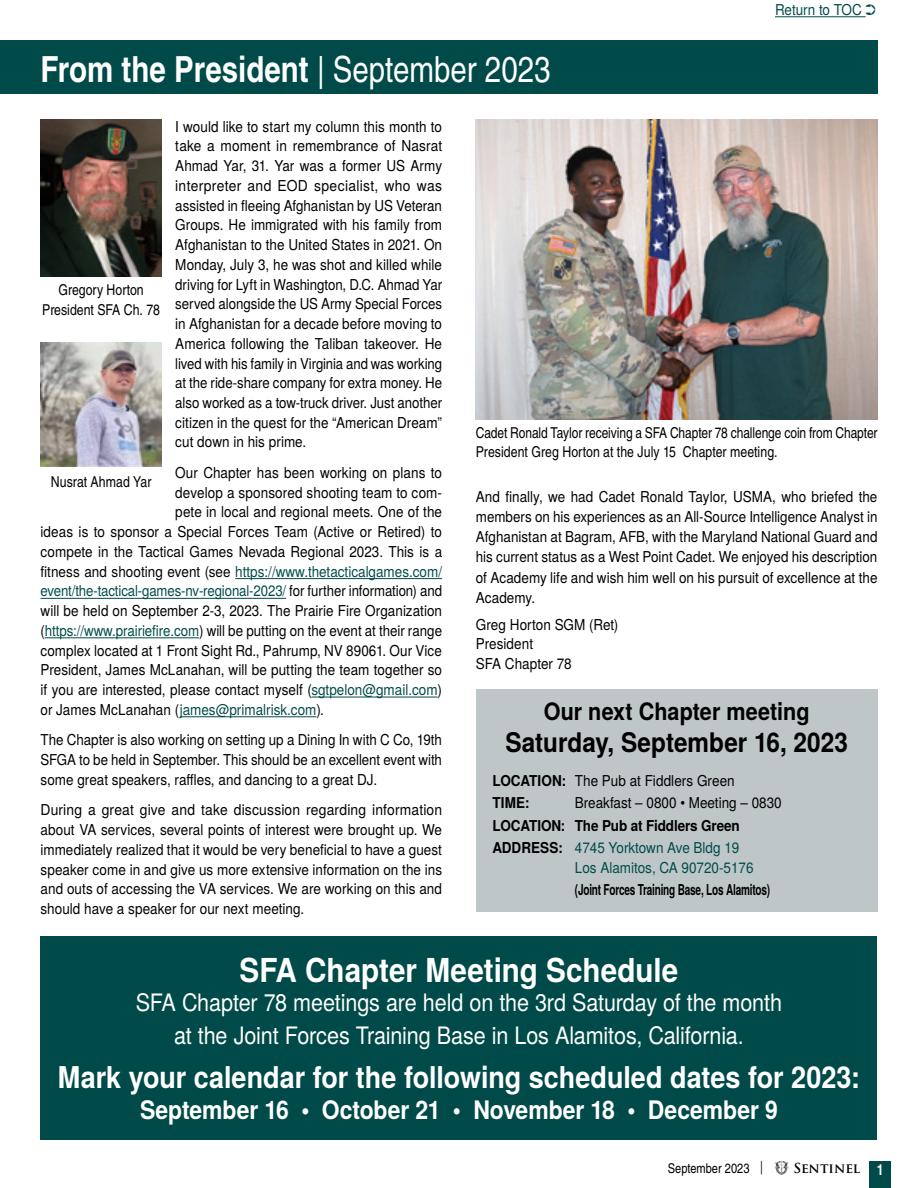
<style>
.page{position:relative;width:918px;height:1188px;background:#fff}
.page>*{position:absolute;margin:0;border:0;box-sizing:border-box;transform-origin:0 0}
.t1{font:700 36px "Te X Gyre Heros Condensed";color:#fff}
.t2{font:700 33px "Te X Gyre Heros";color:#fff;scale:.9 1}
.t3{font:700 30px "Te X Gyre Heros";color:#fff;scale:.9 1}
.t4{font:700 27px "Te X Gyre Heros";color:#000;scale:.9 1}
.t5{font:700 25.5px "Te X Gyre Heros";color:#fff;scale:.9 1}
.t6{font:24px/32.4px "Te X Gyre Heros";letter-spacing:-.01em;color:#fff;text-align:center;scale:.9 1}
.t7{font:700 24px "Te X Gyre Heros";color:#000;scale:.9 1}
.t8{font:15px/19.8px "Te X Gyre Heros";color:#000;text-align:justify;scale:.9 1}
.t9{font:15px/19.8px "Te X Gyre Heros";color:#000;text-align:justify;scale:.93 1}
.t10{font:15px/19.8px "Te X Gyre Heros";color:#000;text-align:justify;scale:.89 1}
.t11{font:15px/19.5px "Te X Gyre Heros Condensed";color:#000;text-align:center}
.t12{font:15px "Te X Gyre Heros";color:#004b49;scale:.9 1}
.t13{font:15px "Te X Gyre Heros";color:#004b49;scale:.88 1}
.t14{font:700 15px/22.4px "Te X Gyre Heros";letter-spacing:-.02em;color:#000;scale:.9 1}
.t15{font:700 15px "Te X Gyre Heros";letter-spacing:-.02em;color:#000;scale:.67 1}
.t16{font:700 15px "Te X Gyre Heros Condensed";color:#fff}
.t17{font:13.5px "Te X Gyre Heros Condensed";color:#000}
.t18{font:700 13.5px "Trajan Pro";color:#000}
.t19{font:13.5px "Trajan Pro";color:#000}
.s1{font-weight:400}
.s2{color:#000}
.s3{color:#004b49}
.s4{font-weight:700}
.s5{font-weight:400;color:#004b49}
</style>
<div class="page">
<div style="left:869px;top:1161px;width:22px;height:27px;background:#004b49"></div>
<svg style="left:774px;top:1161px;width:15px;height:14px"></svg>
<div style="left:0;top:40px;width:878px;height:54px;background:#004b49"></div>
<hr style="left:235px;top:578px;width:207px;height:1px;background:#004b49">
<hr style="left:40px;top:598px;width:246px;height:1px;background:#004b49">
<hr style="left:45px;top:637px;width:154px;height:1px;background:#004b49">
<hr style="left:311px;top:697px;width:127px;height:1px;background:#004b49">
<hr style="left:180px;top:716px;width:136px;height:1px;background:#004b49">
<img style="left:41px;top:120px;width:121px;height:157px">
<div style="left:476px;top:689px;width:402px;height:37px;background:#bec6c7"></div>
<div style="left:476px;top:725px;width:402px;height:40px;background:#bec6c7"></div>
<div style="left:476px;top:761px;width:402px;height:42px;background:#bec6c7"></div>
<div style="left:476px;top:783px;width:402px;height:42px;background:#bec6c7"></div>
<div style="left:476px;top:805px;width:402px;height:42px;background:#bec6c7"></div>
<div style="left:476px;top:828px;width:402px;height:62px;background:#bec6c7"></div>
<div style="left:476px;top:870px;width:402px;height:42px;background:#bec6c7"></div>
<div style="left:40px;top:936px;width:838px;height:203px;background:#004b49"></div>
<img style="left:40px;top:342px;width:121px;height:124px">
<img style="left:476px;top:120px;width:402px;height:299px">
<hr style="left:775px;top:16px;width:91px;height:1px;background:#004b49">
<p class="t12" style="left:775px;top:-2px;width:114px">Return to TOC ➲</p>
<h1 class="t1" style="left:40px;top:42px;width:512px">From the President <span class="s1">| September 2023</span></h1>
<p class="t8" style="left:175px;top:115px;width:298px">I would like to start my column this month to take a moment in remembrance of Nasrat Ahmad Yar, 31. Yar was a former US Army interpreter and EOD specialist, who was assisted in fleeing Afghanistan by US Veteran Groups. He immigrated with his family from Afghanistan to the United States in 2021. On Monday, July 3, he was shot and killed while driving for Lyft in Washington, D.C. Ahmad Yar served alongside the US Army Special Forces in Afghanistan for a decade before moving to America following the Taliban takeover. He lived with his family in Virginia and was working at the ride-share company for extra money. He also worked as a tow-truck driver. Just another citizen in the quest for the “American Dream” cut down in his prime.</p>
<p class="t8" style="left:175px;top:462px;width:298px">Our Chapter has been working on plans to</p>
<p class="t8" style="left:175px;top:481px;width:298px">develop a sponsored shooting team to com-</p>
<p class="t8" style="left:175px;top:501px;width:298px">pete in local and regional meets. One of the</p>
<p class="t8" style="left:41px;top:521px;width:448px">ideas is to sponsor a Special Forces Team (Active or Retired) to</p>
<p class="t8" style="left:41px;top:541px;width:448px">compete in the Tactical Games Nevada Regional 2023. This is a</p>
<p class="t12" style="left:41px;top:559px;width:448px"><span class="s2">fitness and shooting event (see</span> https://www.thetacticalgames.com/</p>
<p class="t13" style="left:40px;top:579px;width:458px">event/the-tactical-games-nv-regional-2023/ <span class="s2">for further information) and</span></p>
<p class="t8" style="left:40px;top:600px;width:448px">will be held on September 2-3, 2023. The Prairie Fire Organization</p>
<p class="t10" style="left:40px;top:620px;width:453px">(<span class="s3">https://www.prairiefire.com</span>) will be putting on the event at their range</p>
<p class="t8" style="left:40px;top:639px;width:448px">complex located at 1 Front Sight Rd., Pahrump, NV 89061. Our Vice</p>
<p class="t8" style="left:40px;top:659px;width:448px">President, James McLanahan, will be putting the team together so</p>
<p class="t8" style="left:40px;top:679px;width:448px">if you are interested, please contact myself (<span class="s3">sgtpelon@gmail.com</span>)</p>
<p class="t12" style="left:40px;top:698px;width:317px"><span class="s2">or James McLanahan (</span>james@primalrisk.com<span class="s2">).</span></p>
<p class="t10" style="left:40px;top:729px;width:453px">The Chapter is also working on setting up a Dining In with C Co, 19th SFGA to be held in September. This should be an excellent event with some great speakers, raffles, and dancing to a great DJ.</p>
<p class="t9" style="left:40px;top:799px;width:433px">During a great give and take discussion regarding information about VA services, several points of interest were brought up. We immediately realized that it would be very beneficial to have a guest speaker come in and give us more extensive information on the ins and outs of accessing the VA services. We are working on this and should have a speaker for our next meeting.</p>
<p class="t11" style="left:42px;top:280px;width:119px">Gregory Horton<br>President SFA Ch. 78</p>
<p class="t11" style="left:476px;top:422px;width:403px;text-align:left">Cadet Ronald Taylor receiving a SFA Chapter 78 challenge coin from Chapter<br>President Greg Horton at the July 15 Chapter meeting.</p>
<p class="t11" style="left:51px;top:471px;width:102px">Nusrat Ahmad Yar</p>
<p class="t8" style="left:476px;top:486px;width:448px">And finally, we had Cadet Ronald Taylor, USMA, who briefed the members on his experiences as an All-Source Intelligence Analyst in Afghanistan at Bagram, AFB, with the Maryland National Guard and his current status as a West Point Cadet. We enjoyed his description of Academy life and wish him well on his pursuit of excellence at the Academy.</p>
<p class="t8" style="left:476px;top:614px;width:160px;line-height:18.6px">Greg Horton SGM (Ret)<br>President</p>
<p class="t8" style="left:476px;top:652px;width:108px">SFA Chapter 78</p>
<h3 class="t7" style="left:544px;top:693px;width:297px">Our next Chapter meeting</h3>
<h3 class="t4" style="left:505px;top:722px;width:382px">Saturday, September 16, 2023</h3>
<p class="t8" style="left:492px;top:768px;width:271px;line-height:22.4px"><span class="s4">LOCATION:</span> The Pub at Fiddlers Green<br><span class="s4">TIME:</span></p>
<p class="t8" style="left:575px;top:792px;width:231px">Breakfast – 0800 • Meeting – 0830</p>
<p class="t14" style="left:492px;top:813px;width:276px">LOCATION: The Pub at Fiddlers Green<br>ADDRESS: <span class="s5">4745 Yorktown Ave Bldg 19</span></p>
<p class="t12" style="left:575px;top:856px;width:200px">Los Alamitos, CA 90720-5176</p>
<p class="t15" style="left:575px;top:878px;width:293px">(Joint Forces Training Base, Los Alamitos)</p>
<h2 class="t2" style="left:240px;top:945px;width:489px">SFA Chapter Meeting Schedule</h2>
<h3 class="t6" style="left:136px;top:985px;width:719px">SFA Chapter 78 meetings are held on the 3rd Saturday of the month at the Joint Forces Training Base in Los Alamitos, California.</h3>
<h3 class="t3" style="left:58px;top:1054px;width:893px">Mark your calendar for the following scheduled dates for 2023:</h3>
<h3 class="t5" style="left:140px;top:1090px;width:710px">September 16 • October 21 • November 18 • December 9</h3>
<p class="t19" style="left:758px;top:1158px;width:8px">|</p>
<p class="t18" style="left:794px;top:1159px;width:68px">SENTINEL</p>
<p class="t17" style="left:668px;top:1158px;width:83px">September 2023</p>
<p class="t16" style="left:877px;top:1159px;width:8px">1</p>
</div>
